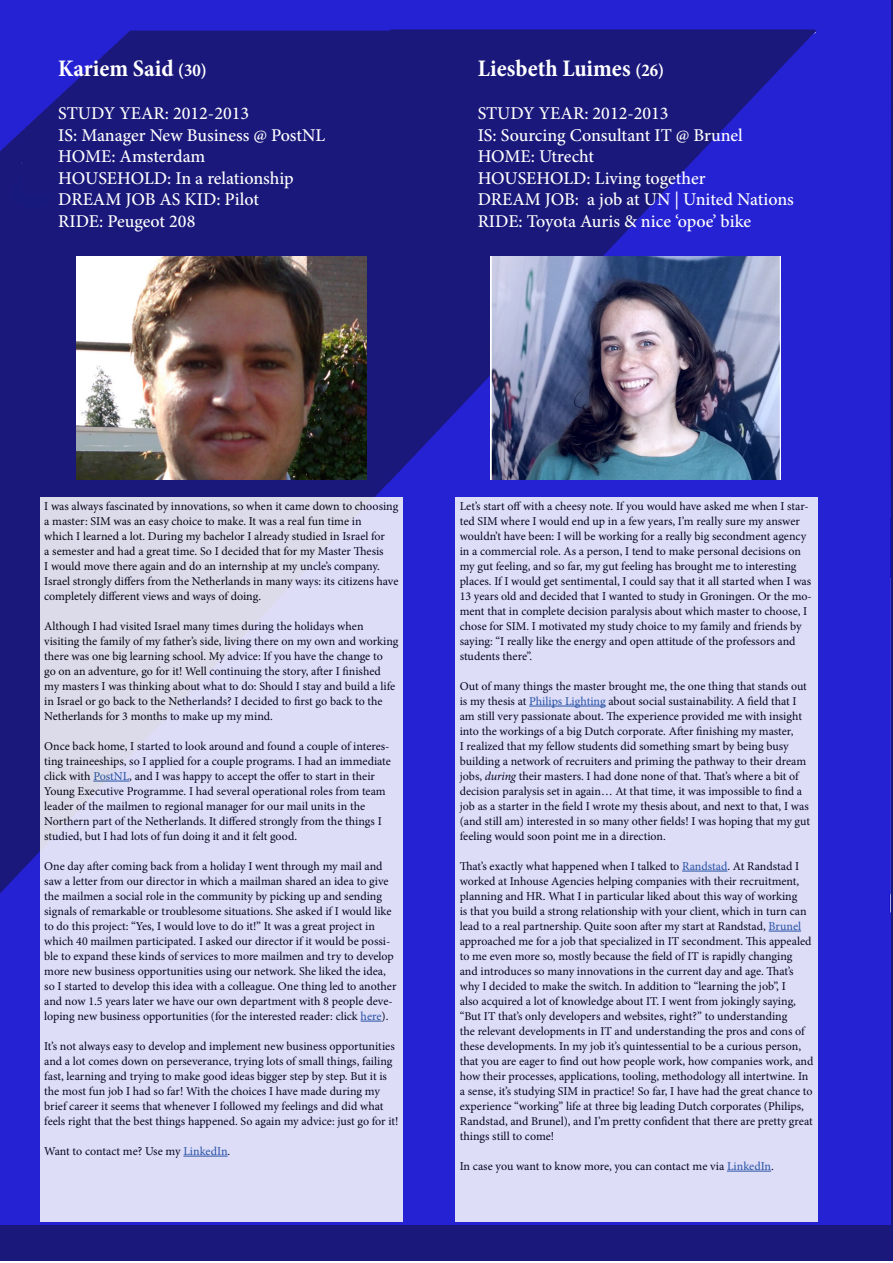
<style>
.page{position:relative;width:893px;height:1263px;background:#fff}
.page>*{position:absolute;margin:0;border:0;box-sizing:border-box;transform-origin:0 0}
.t1{font:700 condensed 24px "Minion Pro";color:#fff}
.t2{font:500 18px/21.6px "Minion Pro";color:#fff}
.t3{font:12px/15px "Minion Pro";letter-spacing:-.005em;color:#000}
.s1{font-size:18px}
.s2{color:#275b9b}
.s3{font-style:italic}
</style>
<div class="page">
<div style="left:0;top:0;width:893px;height:1261px;background:#1a187b"></div>
<img style="left:81px;top:0;width:810px;height:1225px">
<div style="left:68px;top:142px;width:177px;height:59px;background:#1a187b"></div>
<svg style="left:0;top:0;width:81px;height:1225px"></svg>
<svg style="left:21px;top:158px;width:24px;height:107px"></svg>
<div style="left:86px;top:94px;width:178px;height:59px;background:#1a187b"></div>
<div style="left:23px;top:135px;width:177px;height:59px;background:#1a187b"></div>
<img style="left:491px;top:257px;width:290px;height:222px">
<div style="left:27px;top:487px;width:392px;height:735px;background:#fff;opacity:.75"></div>
<hr style="left:93px;top:781px;width:36px;height:1px;background:#275b9b">
<svg style="left:361px;top:1021px;width:20px;height:1px"></svg>
<hr style="left:183px;top:1156px;width:45px;height:1px;background:#275b9b">
<div style="left:455px;top:497px;width:363px;height:724px;background:#ddddf8"></div>
<hr style="left:529px;top:706px;width:77px;height:1px;background:#275b9b">
<hr style="left:682px;top:871px;width:45px;height:1px;background:#275b9b">
<hr style="left:769px;top:931px;width:32px;height:1px;background:#275b9b">
<hr style="left:727px;top:1171px;width:44px;height:1px;background:#275b9b">
<img style="left:76px;top:257px;width:290px;height:222px">
<h1 class="t1" style="left:58px;top:52px;width:150px">Kariem Said <span class="s1">(30)</span></h1>
<h2 class="t2" style="left:58px;top:102px;width:268px">STUDY YEAR: 2012-2013<br>IS: Manager New Business @ PostNL<br>HOME: Amsterdam<br>HOUSEHOLD: In a relationship<br>DREAM JOB AS KID: Pilot<br>RIDE: Peugeot 208</h2>
<h1 class="t1" style="left:478px;top:52px;width:188px">Liesbeth Luimes <span class="s1">(26)</span></h1>
<h2 class="t2" style="left:478px;top:102px;width:318px">STUDY YEAR: 2012-2013<br>IS: Sourcing Consultant IT @ Brunel<br>HOME: Utrecht<br>HOUSEHOLD: Living together<br>DREAM JOB: a job at UN | United Nations<br>RIDE: Toyota Auris &amp; nice ‘opoe’ bike</h2>
<p class="t3" style="left:44px;top:498px;width:356px">I was always fascinated by innovations, so when it came down to choosing a master: SIM was an easy choice to make. It was a real fun time in<br>which I learned a lot. During my bachelor I already studied in Israel for<br>a semester and had a great time. So I decided that for my Master Thesis<br>I would move there again and do an internship at my uncle’s company.<br>Israel strongly differs from the Netherlands in many ways: its citizens have completely different views and ways of doing.</p>
<p class="t3" style="left:44px;top:618px;width:356px">Although I had visited Israel many times during the holidays when visiting the family of my father’s side, living there on my own and working there was one big learning school. My advice: If you have the change to<br>go on an adventure, go for it! Well continuing the story, after I finished my masters I was thinking about what to do: Should I stay and build a life in Israel or go back to the Netherlands? I decided to first go back to the Netherlands for 3 months to make up my mind.</p>
<p class="t3" style="left:44px;top:738px;width:348px">Once back home, I started to look around and found a couple of interes&shy;ting traineeships, so I applied for a couple programs. I had an immediate click with <span class="s2">PostNL</span>, and I was happy to accept the offer to start in their Young Executive Programme. I had several operational roles from team leader of the mailmen to regional manager for our mail units in the Northern part of the Netherlands. It differed strongly from the things I studied, but I had lots of fun doing it and it felt good.</p>
<p class="t3" style="left:44px;top:858px;width:354px">One day after coming back from a holiday I went through my mail and saw a letter from our director in which a mailman shared an idea to give the mailmen a social role in the community by picking up and sending signals of remarkable or troublesome situations. She asked if I would like to do this project: “Yes, I would love to do it!” It was a great project in which 40 mailmen participated. I asked our director if it would be possi&shy;ble to expand these kinds of services to more mailmen and try to develop more new business opportunities using our network. She liked the idea, so I started to develop this idea with a colleague. One thing led to another and now 1.5 years later we have our own department with 8 people deve&shy;loping new business opportunities (for the interested reader: click <span class="s2">here</span>).</p>
<p class="t3" style="left:44px;top:1038px;width:356px">It’s not always easy to develop and implement new business opportunities and a lot comes down on perseverance, trying lots of small things, failing fast, learning and trying to make good ideas bigger step by step. But it is the most fun job I had so far! With the choices I have made during my brief career it seems that whenever I followed my feelings and did what feels right that the best things happened. So again my advice: just go for it!</p>
<p class="t3" style="left:44px;top:1143px;width:188px">Want to contact me? Use my <span class="s2">LinkedIn</span>.</p>
<p class="t3" style="left:460px;top:498px;width:354px">Let’s start off with a cheesy note. If you would have asked me when I star&shy;ted SIM where I would end up in a few years, I’m really sure my answer wouldn’t have been: I will be working for a really big secondment agency in a commercial role. As a person, I tend to make personal decisions on my gut feeling, and so far, my gut feeling has brought me to interesting places. If I would get sentimental, I could say that it all started when I was 13 years old and decided that I wanted to study in Groningen. Or the mo&shy;ment that in complete decision paralysis about which master to choose, I chose for SIM. I motivated my study choice to my family and friends by saying: “I really like the energy and open attitude of the professors and students there”.</p>
<p class="t3" style="left:460px;top:678px;width:352px">Out of many things the master brought me, the one thing that stands out is my thesis at <span class="s2">Philips Lighting</span> about social sustainability. A field that I am still very passionate about. The experience provided me with insight into the workings of a big Dutch corporate. After finishing my master,<br>I realized that my fellow students did something smart by being busy building a network of recruiters and priming the pathway to their dream jobs, <span class="s3">during</span> their masters. I had done none of that. That’s where a bit of decision paralysis set in again… At that time, it was impossible to find a job as a starter in the field I wrote my thesis about, and next to that, I was (and still am) interested in so many other fields! I was hoping that my gut feeling would soon point me in a direction.</p>
<p class="t3" style="left:460px;top:858px;width:355px">That’s exactly what happened when I talked to <span class="s2">Randstad</span>. At Randstad I worked at Inhouse Agencies helping companies with their recruitment, planning and HR. What I in particular liked about this way of working<br>is that you build a strong relationship with your client, which in turn can lead to a real partnership. Quite soon after my start at Randstad, <span class="s2">Brunel </span>approached me for a job that specialized in IT secondment. This appealed to me even more so, mostly because the field of IT is rapidly changing and introduces so many innovations in the current day and age. That’s why I decided to make the switch. In addition to “learning the job”, I<br>also acquired a lot of knowledge about IT. I went from jokingly saying, “But IT that’s only developers and websites, right?” to understanding<br>the relevant developments in IT and understanding the pros and cons of these developments. In my job it’s quintessential to be a curious person, that you are eager to find out how people work, how companies work, and how their processes, applications, tooling, methodology all intertwine. In a sense, it’s studying SIM in practice! So far, I have had the great chance to experience “working” life at three big leading Dutch corporates (Philips, Randstad, and Brunel), and I’m pretty confident that there are pretty great things still to come!</p>
<p class="t3" style="left:460px;top:1158px;width:316px">In case you want to know more, you can contact me via <span class="s2">LinkedIn</span>.</p>
</div>
